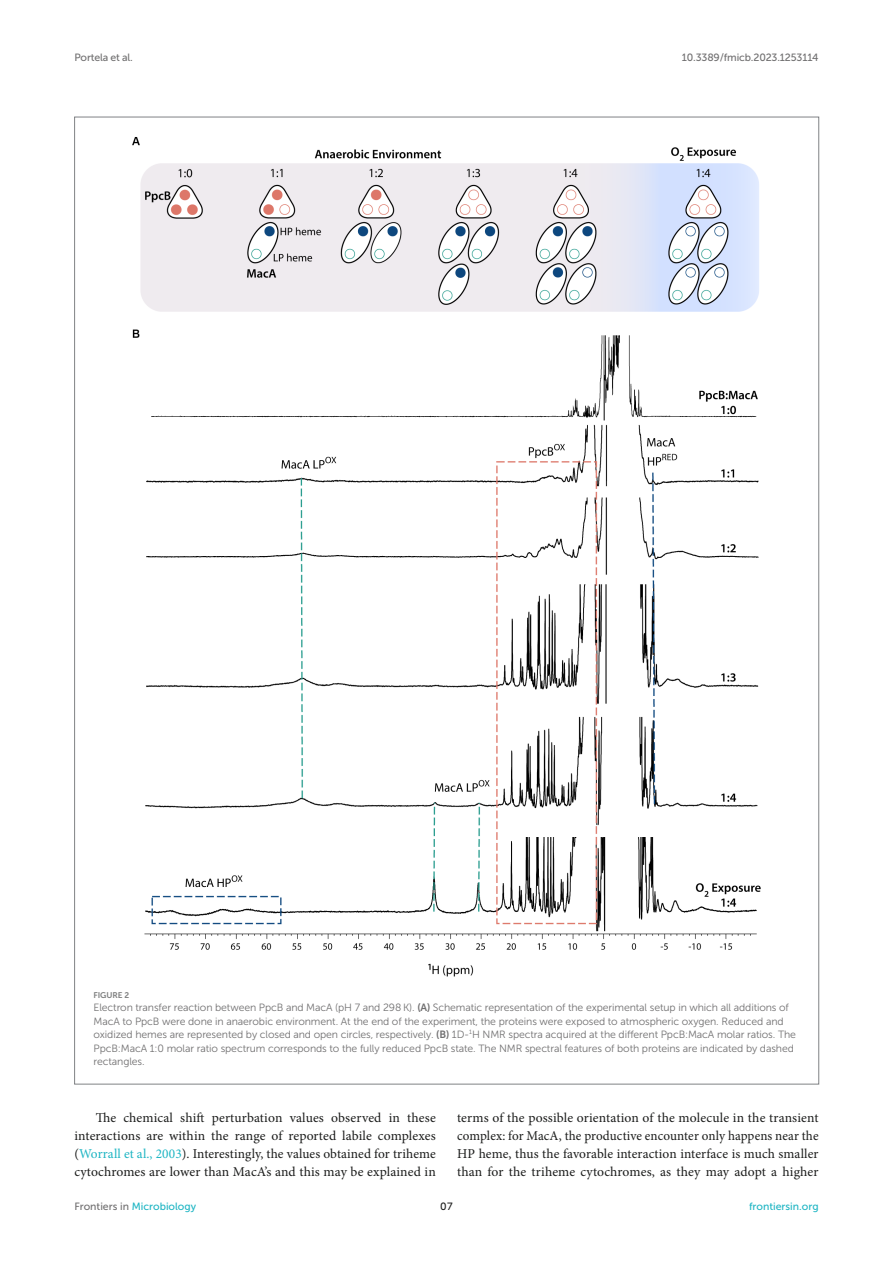
<style>
.page{position:relative;width:893px;height:1263px;background:#fff}
.page>*{position:absolute;margin:0;border:0;box-sizing:border-box;transform-origin:0 0}
.TEXT{font:13.5px/18px "Minion Pro";letter-spacing:.005em;color:#1b1c1b;text-align:justify}
.FIG_LEG{font:10.5px/13.5px "Museo Sans 300";letter-spacing:-.01em;color:#706f70}
.t1{font:10.5px "Museo Sans 500";letter-spacing:-.015em;color:#706f70}
.t2{font:10.5px "Museo Sans 500";color:#1db5c3}
.t3{font:10.5px "Museo Sans 500";color:#1b1c1b}
.FIG_HD{font:8.25px "Museo Sans 700";letter-spacing:-.01em;color:#7e7f7f}
.s1{font-family:"Museo Sans 700"}
.s2{color:#1db5c3}
.s3{color:#706f70}
</style>
<div class="page">
<img style="left:132px;top:137px;width:629px;height:840px">
<p class="t1" style="left:74px;top:51px;width:60px">Portela et al.</p>
<p class="t1" style="left:682px;top:51px;width:138px">10.3389/fmicb.2023.1253114</p>
<p class="FIG_HD" style="left:94px;top:990px;width:37px">FIGURE 2</p>
<p class="FIG_LEG" style="left:94px;top:1001px;width:704px">Electron transfer reaction between PpcB and MacA (pH 7 and 298 K). <span class="s1">(A)</span> Schematic representation of the experimental setup in which all additions of MacA to PpcB were done in anaerobic environment. At the end of the experiment, the proteins were exposed to atmospheric oxygen. Reduced and oxidized hemes are represented by closed and open circles, respectively. <span class="s1">(B)</span> 1D-<sup>1</sup>H NMR spectra acquired at the different PpcB:MacA molar ratios. The PpcB:MacA 1:0 molar ratio spectrum corresponds to the fully reduced PpcB state. The NMR spectral features of both proteins are indicated by dashed rectangles.</p>
<p class="TEXT" style="left:74px;top:1109px;width:363px;text-indent:21px">The chemical shift perturbation values observed in these interactions are within the range of reported labile complexes (<span class="s2">Worrall et al., 2003</span>). Interestingly, the values obtained for triheme cytochromes are lower than MacA’s and this may be explained in</p>
<p class="TEXT" style="left:457px;top:1109px;width:363px">terms of the possible orientation of the molecule in the transient complex: for MacA, the productive encounter only happens near the HP heme, thus the favorable interaction interface is much smaller than for the triheme cytochromes, as they may adopt a higher</p>
<p class="t2" style="left:74px;top:1200px;width:123px"><span class="s3">Frontiers in</span> Microbiology</p>
<p class="t3" style="left:440px;top:1200px;width:14px">07</p>
<p class="t2" style="left:749px;top:1200px;width:71px">frontiersin.org</p>
</div>
